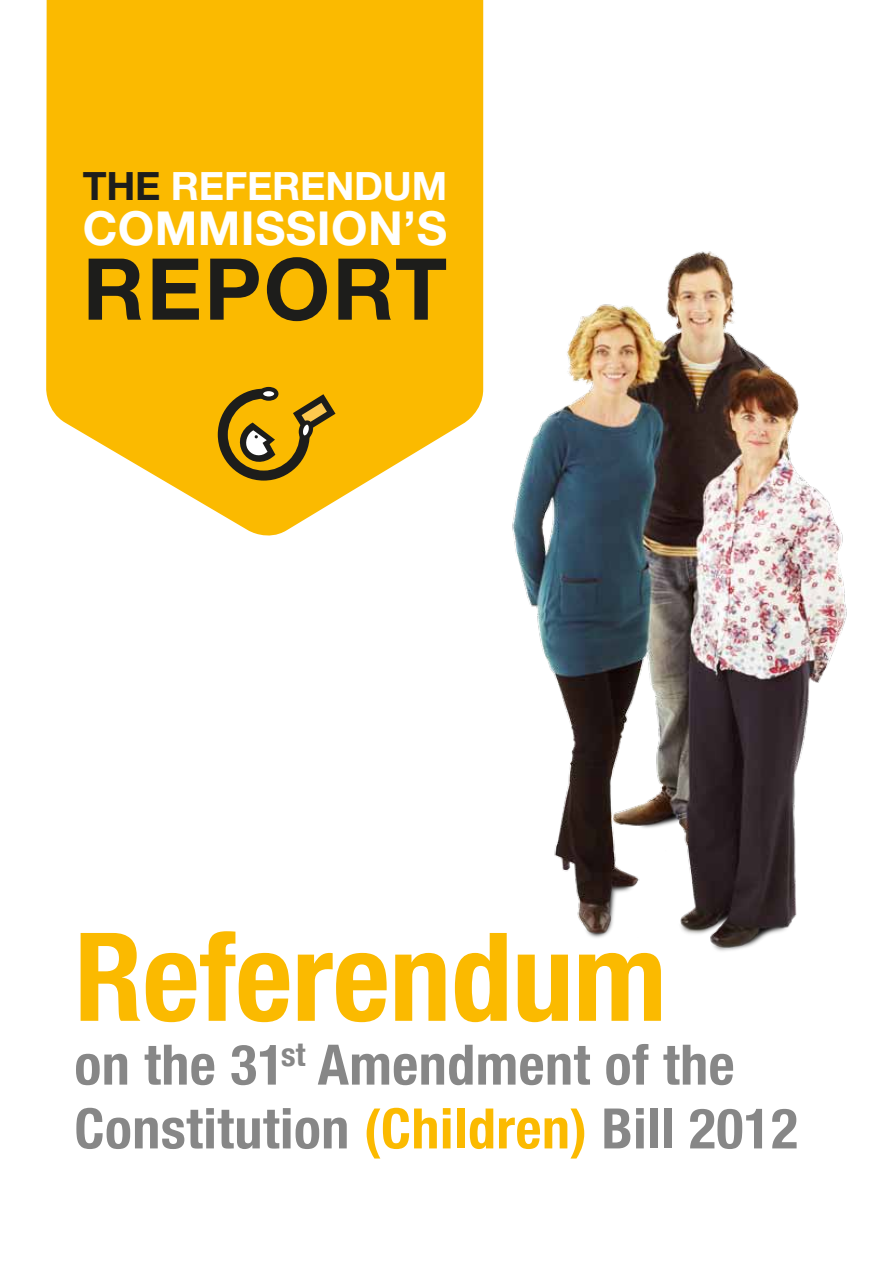
<style>
.page{position:relative;width:893px;height:1263px;background:#fff}
.page>*{position:absolute;margin:0;border:0;box-sizing:border-box;transform-origin:0 0}
.t1{font:700 condensed 123px "Helvetica Neue";color:#fbba00}
.t2{font:700 85.5px "Helvetica Neue";letter-spacing:.025em;color:#1d1d1b}
.t3{font:700 condensed 55.8px/63.8px "Helvetica Neue";letter-spacing:.01em;color:#878787}
.t4{font:700 46.95px "Helvetica Neue";letter-spacing:.01em;color:#fff}
.t5{font:700 39.15px "Helvetica Neue";letter-spacing:-.005em;color:#fff}
.s1{color:#1d1d1b}
.s2{color:#fbba00}
</style>
<div class="page">
<img style="left:483px;top:208px;width:364px;height:743px">
<svg style="left:46px;top:0;width:437px;height:536px;background:#fbc21e"></svg>
<svg style="left:201px;top:384px;width:147px;height:101px;background:#c9990e"></svg>
<p class="t5" style="left:83px;top:162px;width:366px"><span class="s1">THE</span> REFERENDUM</p>
<p class="t4" style="left:83px;top:199px;width:366px">COMMISSION’S</p>
<h2 class="t2" style="left:83px;top:236px;width:366px">REPORT</h2>
<h1 class="t1" style="left:74px;top:902px;width:594px">Referendum</h1>
<p class="t3" style="left:74px;top:1032px;width:725px">on the 31<sup>st</sup> Amendment of the<br>Constitution <span class="s2">(Children)</span> Bill 2012</p>
</div>
